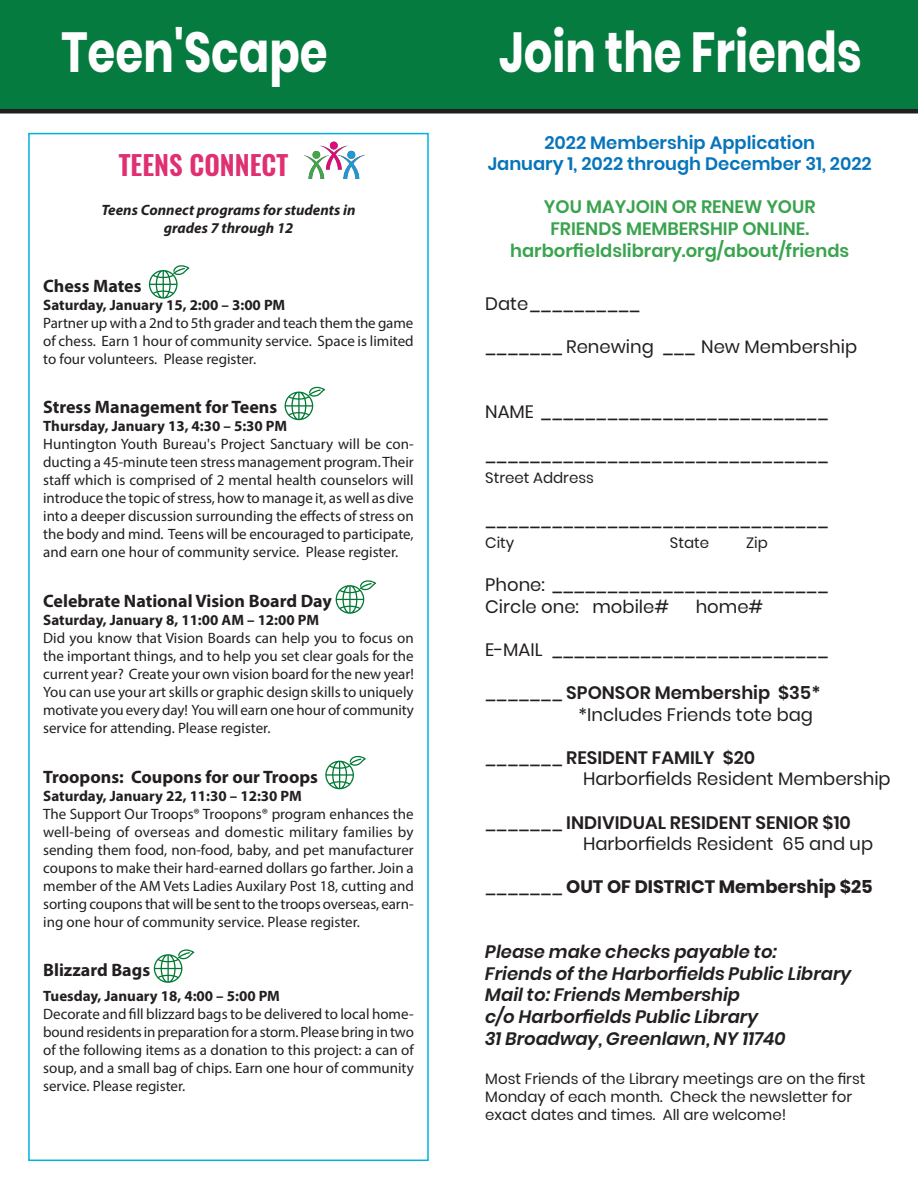
<style>
.page{position:relative;width:918px;height:1188px;background:#fff}
.page>*{position:absolute;margin:0;border:0;box-sizing:border-box;transform-origin:0 0}
.t1{font:700 56.25px "Poppins";color:#fff;scale:.8 1}
.Title12_Green_Myriad{font:600 27px "Oswald";color:#df3072}
.t2{font:18px/21.6px "Poppins";color:#231f20}
.t3{font:italic 600 18px/21.6px "Poppins";color:#231f20}
.Title12_blk_Myriad_P{font:700 18px "Myriad Pro";color:#231f20}
.t4{font:600 18px/21.6px "Poppins";color:#3aa34e;text-align:center}
.t5{font:600 18px/21.6px "Poppins";color:#0774ba;text-align:center}
.t6{font:700 18px "Poppins";color:#231f20}
._4__Body_Text_tab_My{font:15px/18px "Myriad Pro";color:#231f20;text-align:justify}
.date__bold_10{font:700 15px "Myriad Pro";color:#231f20}
.t7{font:15px/18px "Poppins";color:#231f20}
.Title12_blk_Myriad_P-2{font:italic 700 15px "Myriad Pro";color:#231f20}
.s1{font-weight:600}
.s2{font-weight:400}
</style>
<div class="page">
<div style="left:0;top:0;width:918px;height:109px;background:#057b3f"></div>
<hr style="left:0;top:109px;width:918px;height:4px;background:#231f20">
<svg style="left:149px;top:265px;width:40px;height:34px"></svg>
<svg style="left:285px;top:386px;width:40px;height:34px"></svg>
<svg style="left:336px;top:580px;width:40px;height:34px"></svg>
<svg style="left:325px;top:755px;width:41px;height:34px"></svg>
<svg style="left:154px;top:949px;width:40px;height:34px"></svg>
<div style="left:28px;top:133px;width:401px;height:1028px;border:2px solid #00b2e1"></div>
<img style="left:304px;top:141px;width:61px;height:37px">
<h1 class="t1" style="left:62px;top:20px;width:334px">Teen'Scape</h1>
<h1 class="t1" style="left:499px;top:20px;width:455px">Join the Friends</h1>
<p class="Title12_Green_Myriad" style="left:119px;top:147px;width:171px">TEENS CONNECT</p>
<p class="Title12_blk_Myriad_P-2" style="left:101px;top:201px;width:256px">Teens Connect programs for students in</p>
<p class="Title12_blk_Myriad_P-2" style="left:164px;top:219px;width:131px">grades 7 through 12</p>
<p class="Title12_blk_Myriad_P" style="left:43px;top:274px;width:100px">Chess Mates</p>
<p class="date__bold_10" style="left:43px;top:295px;width:244px">Saturday, January 15, 2:00 – 3:00 PM</p>
<p class="_4__Body_Text_tab_My" style="left:43px;top:314px;width:372px">Partner up with a 2nd to 5th grader and teach them the game of chess. Earn 1 hour of community service. Space is limited to four volunteers. Please register.</p>
<p class="Title12_blk_Myriad_P" style="left:43px;top:396px;width:236px">Stress Management for Teens</p>
<p class="date__bold_10" style="left:43px;top:417px;width:245px">Thursday, January 13, 4:30 – 5:30 PM</p>
<p class="_4__Body_Text_tab_My" style="left:43px;top:435px;width:372px">Huntington Youth Bureau's Project Sanctuary will be con&shy;ducting a 45-minute teen stress management program. Their staff which is comprised of 2 mental health counselors will introduce the topic of stress, how to manage it, as well as dive into a deeper discussion surrounding the effects of stress on the body and mind. Teens will be encouraged to participate, and earn one hour of community service. Please register.</p>
<p class="Title12_blk_Myriad_P" style="left:43px;top:589px;width:290px">Celebrate National Vision Board Day</p>
<p class="date__bold_10" style="left:43px;top:610px;width:277px">Saturday, January 8, 11:00 AM – 12:00 PM</p>
<p class="_4__Body_Text_tab_My" style="left:43px;top:629px;width:372px">Did you know that Vision Boards can help you to focus on the important things, and to help you set clear goals for the current year? Create your own vision board for the new year!<br>You can use your art skills or graphic design skills to uniquely motivate you every day! You will earn one hour of community service for attending. Please register.</p>
<p class="Title12_blk_Myriad_P" style="left:43px;top:765px;width:276px">Troopons: Coupons for our Troops</p>
<p class="date__bold_10" style="left:43px;top:786px;width:260px">Saturday, January 22, 11:30 – 12:30 PM</p>
<p class="_4__Body_Text_tab_My" style="left:43px;top:804px;width:372px">The Support Our Troops® Troopons® program enhances the well-being of overseas and domestic military families by sending them food, non-food, baby, and pet manufacturer coupons to make their hard-earned dollars go farther. Join a member of the AM Vets Ladies Auxilary Post 18, cutting and sorting coupons that will be sent to the troops overseas, earn&shy;ing one hour of community service. Please register.</p>
<p class="Title12_blk_Myriad_P" style="left:43px;top:958px;width:108px">Blizzard Bags</p>
<p class="date__bold_10" style="left:43px;top:986px;width:238px">Tuesday, January 18, 4:00 – 5:00 PM</p>
<p class="_4__Body_Text_tab_My" style="left:43px;top:1005px;width:372px">Decorate and fill blizzard bags to be delivered to local home&shy;bound residents in preparation for a storm. Please bring in two of the following items as a donation to this project: a can of soup, and a small bag of chips. Earn one hour of community service. Please register.</p>
<p class="t5" style="left:488px;top:132px;width:386px">2022 Membership Application<br>January 1, 2022 through December 31, 2022</p>
<p class="t4" style="left:510px;top:196px;width:341px">YOU MAYJOIN OR RENEW YOUR<br>FRIENDS MEMBERSHIP ONLINE. harborfieldslibrary.org/about/friends</p>
<p class="t2" style="left:485px;top:293px;width:156px">Date__________</p>
<p class="t2" style="left:485px;top:336px;width:373px">_______ Renewing ___ New Membership</p>
<p class="t2" style="left:485px;top:401px;width:345px">NAME __________________________</p>
<p class="t2" style="left:485px;top:444px;width:345px">_______________________________</p>
<p class="t7" style="left:485px;top:469px;width:110px">Street Address</p>
<p class="t2" style="left:485px;top:509px;width:345px">_______________________________</p>
<p class="t7" style="left:485px;top:534px;width:31px">City</p>
<p class="t7" style="left:670px;top:534px;width:41px">State</p>
<p class="t7" style="left:746px;top:534px;width:23px">Zip</p>
<p class="t2" style="left:485px;top:574px;width:345px">Phone: _________________________<br>Circle one: mobile#</p>
<p class="t2" style="left:696px;top:595px;width:69px">home#</p>
<p class="t2" style="left:485px;top:639px;width:345px">E-MAIL _________________________</p>
<p class="t2" style="left:579px;top:682px;width:243px;text-indent:-93px">_______ <span class="s1">SPONSOR Membership $35* </span>*Includes Friends tote bag</p>
<p class="t2" style="left:583px;top:747px;width:309px;text-indent:-98px">_______ <span class="s1">RESIDENT FAMILY $20<br></span>Harborfields Resident Membership</p>
<p class="t2" style="left:583px;top:811px;width:292px;text-indent:-98px">_______ <span class="s1">INDIVIDUAL RESIDENT SENIOR $10<br></span>Harborfields Resident 65 and up</p>
<p class="t6" style="left:485px;top:877px;width:389px"><span class="s2">_______</span> OUT OF DISTRICT Membership $25</p>
<p class="t3" style="left:485px;top:941px;width:368px">Please make checks payable to:<br>Friends of the Harborfields Public Library Mail to: Friends Membership<br>c/o Harborfields Public Library<br>31 Broadway, Greenlawn, NY 11740</p>
<p class="t7" style="left:485px;top:1070px;width:382px">Most Friends of the Library meetings are on the first<br>Monday of each month. Check the newsletter for exact dates and times. All are welcome!</p>
</div>
